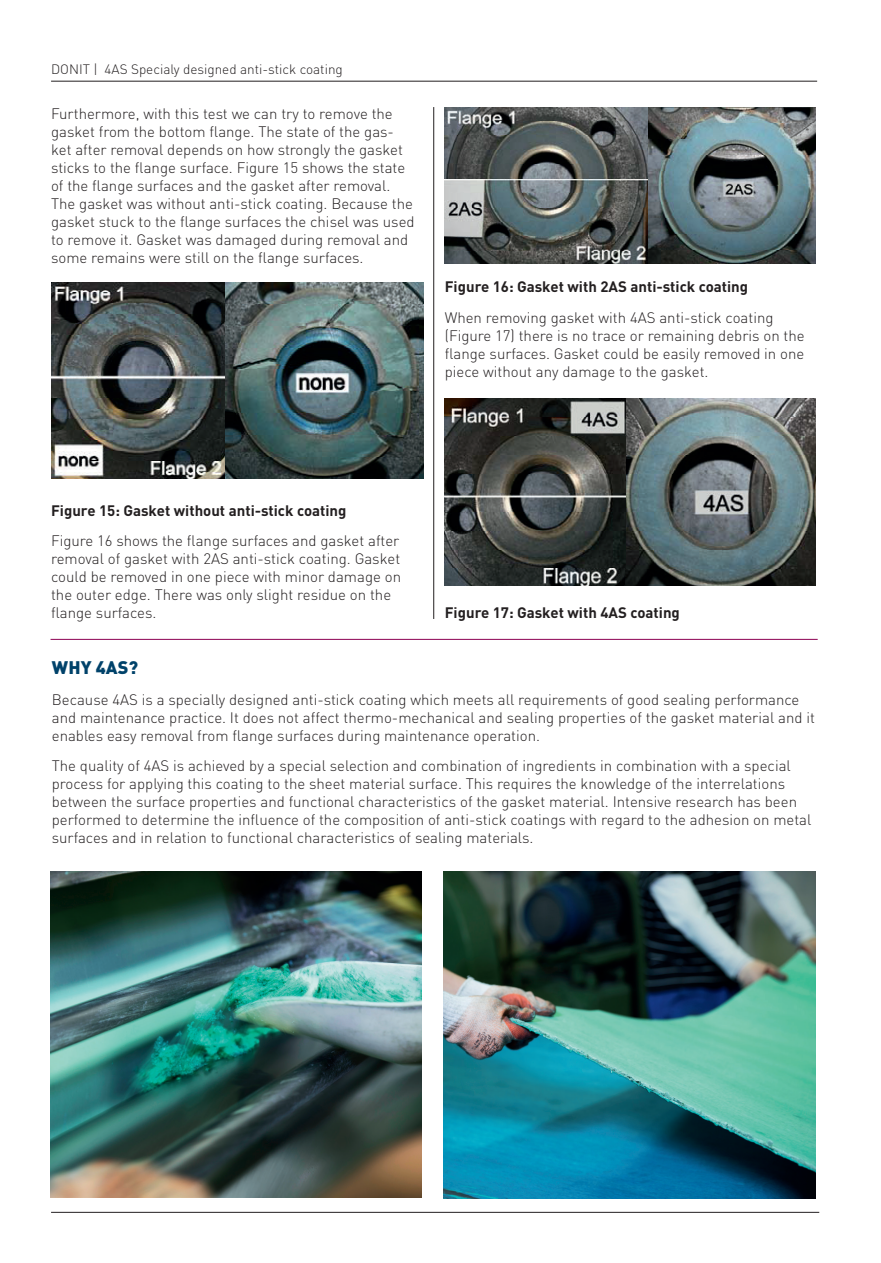
<style>
.page{position:relative;width:881px;height:1263px;background:#fff}
.page>*{position:absolute;margin:0;border:0;box-sizing:border-box;transform-origin:0 0}
.Med_Nas{font:900 18px "DIN Pro";letter-spacing:.01em;color:#00426a}
.t1{font:300 15px/18px "DIN Pro";color:#231f20}
.Slika{font:700 15px "DIN Pro";color:#231f20}
.t2{font:300 13.5px "DIN Pro";color:#231f20}
</style>
<div class="page">
<hr style="left:51px;top:81px;width:765px;height:1px;background:#231f20">
<hr style="left:51px;top:1212px;width:768px;height:1px;background:#231f20">
<img style="left:52px;top:282px;width:371px;height:196px">
<img style="left:444px;top:107px;width:203px;height:156px">
<img style="left:647px;top:107px;width:168px;height:156px">
<img style="left:444px;top:399px;width:371px;height:187px">
<hr style="left:50px;top:639px;width:767px;height:1px;background:#8d0052">
<hr style="left:433px;top:107px;width:1px;height:512px;background:#231f20">
<img style="left:50px;top:872px;width:372px;height:325px">
<img style="left:443px;top:872px;width:372px;height:326px">
<p class="t2" style="left:51px;top:60px;width:293px">DONIT | 4AS Specialy designed anti-stick coating</p>
<p class="t1" style="left:51px;top:103px;width:365px">Furthermore, with this test we can try to remove the gasket from the bottom flange. The state of the gas&shy;ket after removal depends on how strongly the gasket sticks to the flange surface. Figure 15 shows the state of the flange surfaces and the gasket after removal.<br>The gasket was without anti-stick coating. Because the gasket stuck to the flange surfaces the chisel was used to remove it. Gasket was damaged during removal and some remains were still on the flange surfaces.</p>
<p class="Slika" style="left:444px;top:276px;width:305px">Figure 16: Gasket with 2AS anti-stick coating</p>
<p class="t1" style="left:444px;top:308px;width:361px">When removing gasket with 4AS anti-stick coating (Figure 17) there is no trace or remaining debris on the flange surfaces. Gasket could be easily removed in one piece without any damage to the gasket.</p>
<p class="Slika" style="left:51px;top:500px;width:297px">Figure 15: Gasket without anti-stick coating</p>
<p class="t1" style="left:51px;top:531px;width:351px">Figure 16 shows the flange surfaces and gasket after removal of gasket with 2AS anti-stick coating. Gasket could be removed in one piece with minor damage on the outer edge. There was only slight residue on the flange surfaces.</p>
<p class="Slika" style="left:444px;top:603px;width:236px">Figure 17: Gasket with 4AS coating</p>
<p class="Med_Nas" style="left:52px;top:655px;width:88px">WHY 4AS?</p>
<p class="t1" style="left:52px;top:690px;width:764px">Because 4AS is a specially designed anti-stick coating which meets all requirements of good sealing performance and maintenance practice. It does not affect thermo-mechanical and sealing properties of the gasket material and it enables easy removal from flange surfaces during maintenance operation.</p>
<p class="t1" style="left:52px;top:756px;width:760px">The quality of 4AS is achieved by a special selection and combination of ingredients in combination with a special process for applying this coating to the sheet material surface. This requires the knowledge of the interrelations between the surface properties and functional characteristics of the gasket material. Intensive research has been performed to determine the influence of the composition of anti-stick coatings with regard to the adhesion on metal surfaces and in relation to functional characteristics of sealing materials.</p>
</div>
